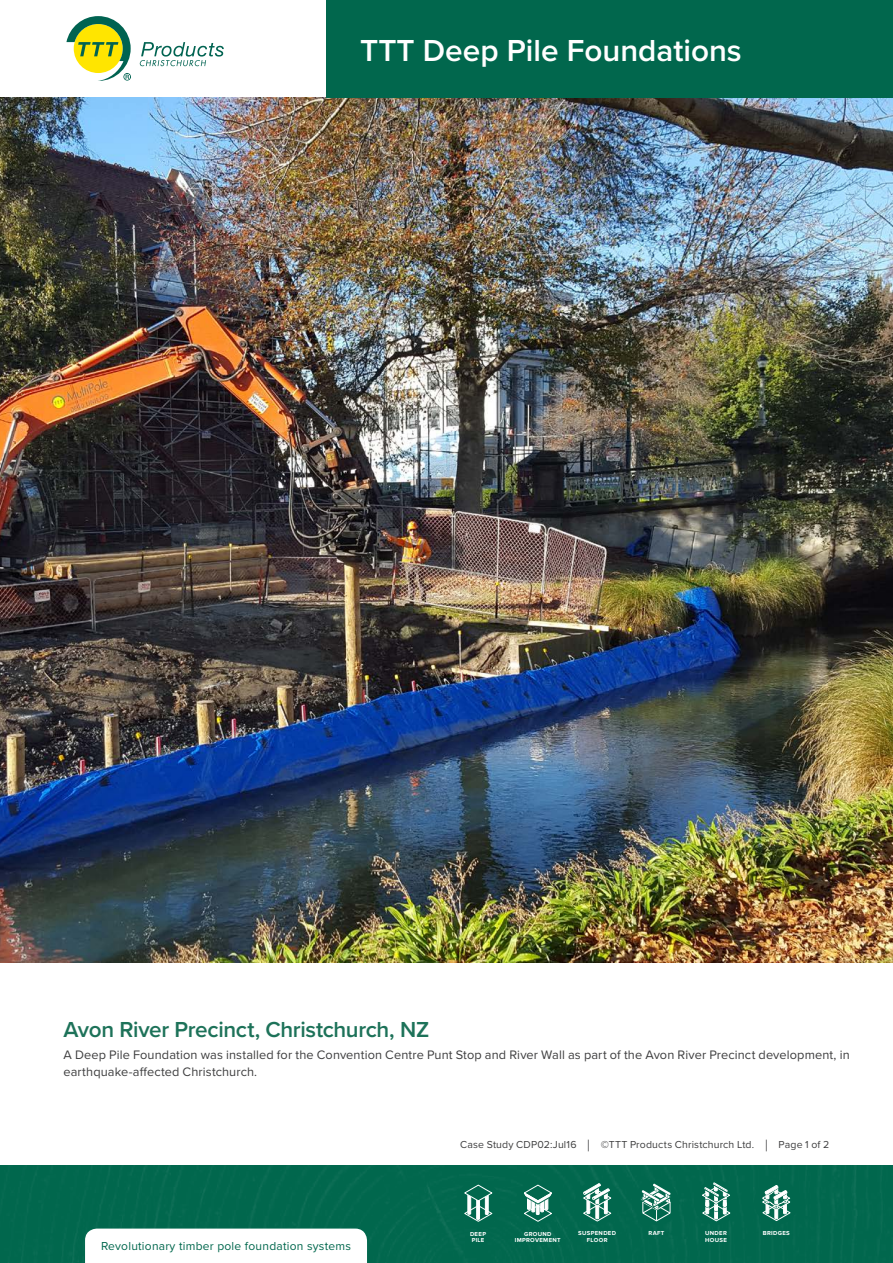
<style>
.page{position:relative;width:893px;height:1263px;background:#fff}
.page>*{position:absolute;margin:0;border:0;box-sizing:border-box;transform-origin:0 0}
.t1{font:600 31.5px "Proxima Nova";color:#fff}
.t2{font:600 22.5px "Proxima Nova";letter-spacing:-.015em;color:#1d7259}
.t3{font:12.75px/17.2px "Proxima Nova";letter-spacing:.01em;color:#3e3e3f}
.t4{font:12px "Proxima Nova";letter-spacing:.02em;color:#01674d}
.t5{font:10.5px "Proxima Nova";letter-spacing:.015em;color:#3e3e3f}
.t6{font:700 6px/6.8px "Proxima Nova";letter-spacing:.055em;color:#fff;text-align:center}
.s1{font-weight:300;font-size:16.5px}
.s2{font-weight:600}
</style>
<div class="page">
<img style="left:0;top:97px;width:893px;height:866px">
<div style="left:326px;top:0;width:567px;height:97px;background:#01674d"></div>
<svg style="left:66px;top:16px;width:65px;height:65px"></svg>
<svg style="left:140px;top:42px;width:84px;height:24px"></svg>
<div style="left:0;top:1166px;width:893px;height:97px;background:#01674d"></div>
<svg style="left:85px;top:1228px;width:282px;height:35px"></svg>
<div style="left:575px;top:1180px;width:44px;height:45px;background:#01674d;border-radius:50%"></div>
<svg style="left:583px;top:1183px;width:29px;height:38px"></svg>
<div style="left:515px;top:1180px;width:45px;height:45px;background:#01674d;border-radius:50%"></div>
<svg style="left:524px;top:1184px;width:28px;height:38px"></svg>
<div style="left:456px;top:1180px;width:44px;height:45px;background:#01674d;border-radius:50%"></div>
<svg style="left:464px;top:1184px;width:29px;height:38px"></svg>
<div style="left:694px;top:1180px;width:44px;height:45px;background:#01674d;border-radius:50%"></div>
<svg style="left:702px;top:1182px;width:29px;height:39px"></svg>
<div style="left:754px;top:1180px;width:45px;height:44px;background:#01674d;border-radius:50%"></div>
<svg style="left:762px;top:1184px;width:29px;height:37px"></svg>
<div style="left:634px;top:1180px;width:45px;height:45px;background:#01674d;border-radius:50%"></div>
<svg style="left:640px;top:1183px;width:31px;height:38px"></svg>
<h1 class="t1" style="left:360px;top:32px;width:383px">TTT Deep Pile Foundations</h1>
<h2 class="t2" style="left:64px;top:1016px;width:367px">Avon River Precinct, Christchurch, NZ</h2>
<p class="t3" style="left:64px;top:1046px;width:788px">A Deep Pile Foundation was installed for the Convention Centre Punt Stop and River Wall as part of the Avon River Precinct development, in earthquake-affected Christchurch.</p>
<p class="t4" style="left:101px;top:1238px;width:252px">Revolutionary timber pole foundation systems</p>
<p class="t5" style="left:460px;top:1139px;width:370px">Case Study CDP02:Jul16 <span class="s1">|</span> <span class="s2">©</span>TTT Products Christchurch Ltd. <span class="s1">|</span> Page 1 of 2</p>
<p class="t6" style="left:648px;top:1230px;width:17px">RAFT</p>
<p class="t6" style="left:763px;top:1230px;width:29px">BRIDGES</p>
<p class="t6" style="left:470px;top:1230px;width:18px;text-align:left">DEEP<br>PILE</p>
<p class="t6" style="left:705px;top:1230px;width:23px;text-align:left">UNDER<br>HOUSE</p>
<p class="t6" style="left:578px;top:1230px;width:39px">SUSPENDED<br>FLOOR</p>
<p class="t6" style="left:515px;top:1230px;width:47px">GROUND<br>IMPROVEMENT</p>
</div>
